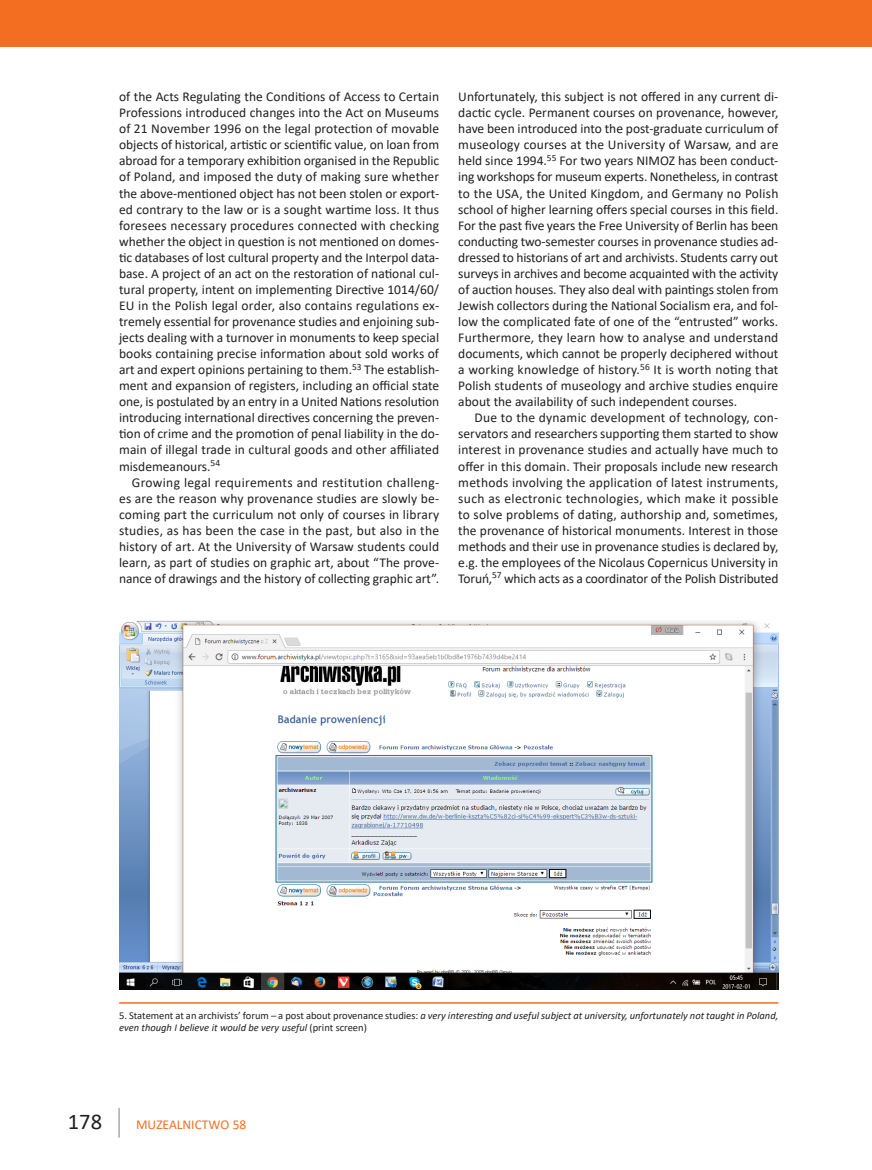
<style>
.page{position:relative;width:872px;height:1170px;background:#fff}
.page>*{position:absolute;margin:0;border:0;box-sizing:border-box;transform-origin:0 0}
.t1{font:22.5px "Calibri";color:#231f20}
.BODY_TEXT{font:13.5px/16px "Calibri";letter-spacing:-.005em;color:#231f20;text-align:justify}
.t2{font:13.5px "Calibri";color:#f36e21}
.podpis_ilustracja_po{font:italic 10.5px/12.6px "Calibri";color:#231f20}
.s1{font-style:normal}
</style>
<div class="page">
<hr style="left:118px;top:1107px;width:2px;height:30px;background:#a8a9ad">
<div style="left:0;top:0;width:872px;height:47px;background:#f36e21"></div>
<img style="left:119px;top:620px;width:659px;height:369px">
<hr style="left:119px;top:1002px;width:659px;height:1px;background:#f36e21">
<p class="BODY_TEXT" style="left:119px;top:88px;width:322px">of the Acts Regulating the Conditions of Access to Certain Professions introduced changes into the Act on Museums of 21 November 1996 on the legal protection of movable objects of historical, artistic or scientific value, on loan from abroad for a temporary exhibition organised in the Republic of Poland, and imposed the duty of making sure whether the above-mentioned object has not been stolen or export&shy;ed contrary to the law or is a sought wartime loss. It thus foresees necessary procedures connected with checking whether the object in question is not mentioned on domes&shy;tic databases of lost cultural property and the Interpol data&shy;base. A project of an act on the restoration of national cul&shy;tural property, intent on implementing Directive 1014/60/ EU in the Polish legal order, also contains regulations ex&shy;tremely essential for provenance studies and enjoining sub&shy;jects dealing with a turnover in monuments to keep special books containing precise information about sold works of art and expert opinions pertaining to them.<sup>53</sup> The establish&shy;ment and expansion of registers, including an official state one, is postulated by an entry in a United Nations resolution introducing international directives concerning the preven&shy;tion of crime and the promotion of penal liability in the do&shy;main of illegal trade in cultural goods and other affiliated misdemeanours.<sup>54</sup></p>
<p class="BODY_TEXT" style="left:119px;top:473px;width:321px;text-indent:13px">Growing legal requirements and restitution challeng&shy;es are the reason why provenance studies are slowly be&shy;coming part the curriculum not only of courses in library studies, as has been the case in the past, but also in the history of art. At the University of Warsaw students could learn, as part of studies on graphic art, about “The prove&shy;nance of drawings and the history of collecting graphic art”.</p>
<p class="BODY_TEXT" style="left:458px;top:88px;width:322px">Unfortunately, this subject is not offered in any current di&shy;dactic cycle. Permanent courses on provenance, however, have been introduced into the post-graduate curriculum of museology courses at the University of Warsaw, and are held since 1994.<sup>55</sup> For two years NIMOZ has been conduct&shy;ing workshops for museum experts. Nonetheless, in contrast to the USA, the United Kingdom, and Germany no Polish school of higher learning offers special courses in this field.<br>For the past five years the Free University of Berlin has been conducting two-semester courses in provenance studies ad&shy;dressed to historians of art and archivists. Students carry out surveys in archives and become acquainted with the activity of auction houses. They also deal with paintings stolen from Jewish collectors during the National Socialism era, and fol&shy;low the complicated fate of one of the “entrusted” works.<br>Furthermore, they learn how to analyse and understand documents, which cannot be properly deciphered without a working knowledge of history.<sup>56</sup> It is worth noting that Polish students of museology and archive studies enquire about the availability of such independent courses.</p>
<p class="BODY_TEXT" style="left:458px;top:409px;width:321px;text-indent:16px">Due to the dynamic development of technology, con&shy;servators and researchers supporting them started to show interest in provenance studies and actually have much to offer in this domain. Their proposals include new research methods involving the application of latest instruments, such as electronic technologies, which make it possible to solve problems of dating, authorship and, sometimes, the provenance of historical monuments. Interest in those methods and their use in provenance studies is declared by, e.g. the employees of the Nicolaus Copernicus University in Toruń,<sup>57</sup> which acts as a coordinator of the Polish Distributed</p>
<p class="podpis_ilustracja_po" style="left:119px;top:1008px;width:661px"><span class="s1">5. Statement at an archivists’ forum – a post about provenance studies:</span> a very interesting and useful subject at university, unfortunately not taught in Poland, even though I believe it would be very useful <span class="s1">(print screen)</span></p>
<h1 class="t1" style="left:68px;top:1105px;width:36px">178</h1>
<p class="t2" style="left:136px;top:1115px;width:112px">MUZEALNICTWO 58</p>
</div>
